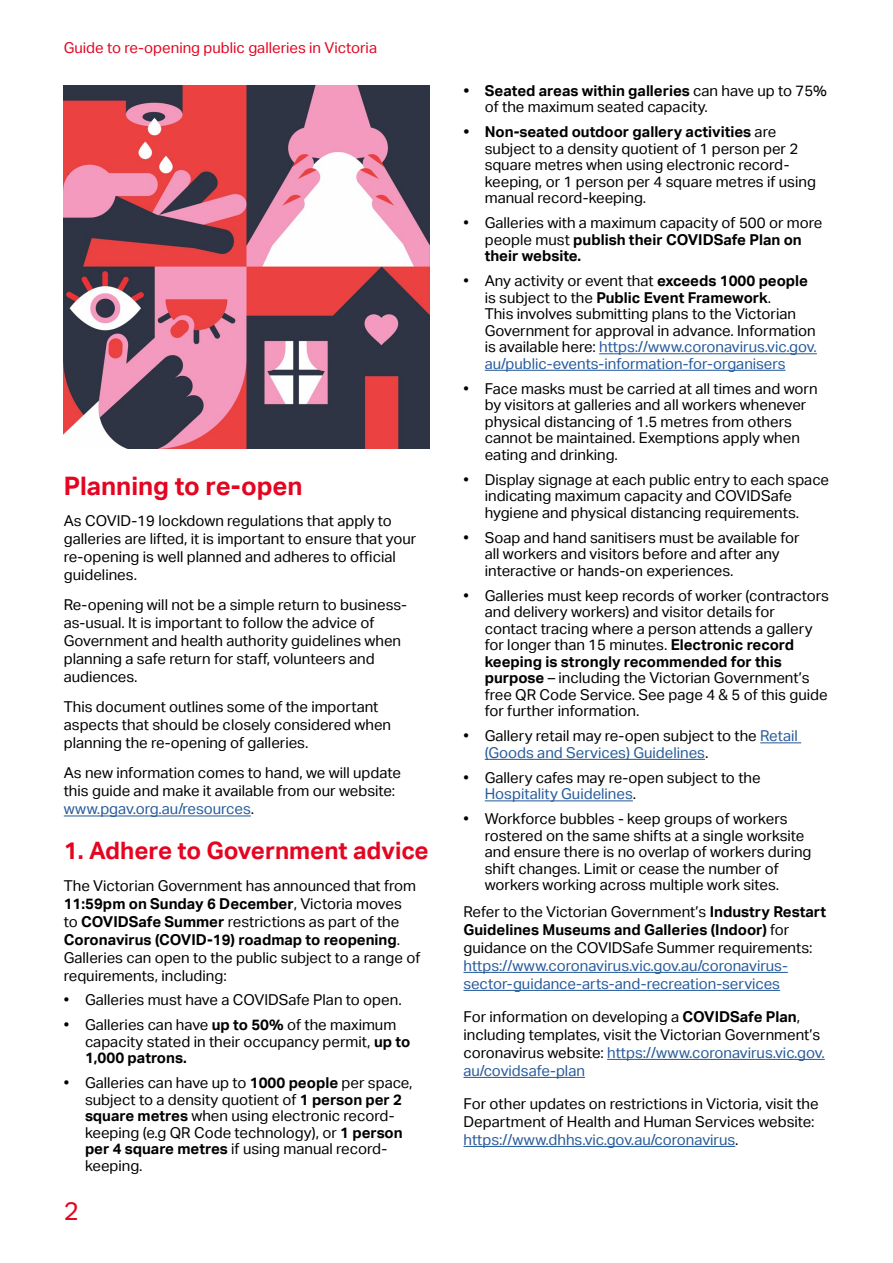
<style>
.page{position:relative;width:893px;height:1263px;background:#fff}
.page>*{position:absolute;margin:0;border:0;box-sizing:border-box;transform-origin:0 0}
.t1{font:700 25.5px "Aktiv Grotesk";color:#e40521}
.t2{font:25.5px "Aktiv Grotesk";color:#e40521}
.t3{font:700 24px "Aktiv Grotesk";color:#e40521}
.t4{font:15px/16.5px "Aktiv Grotesk";color:#000}
.t5{font:15px/18px "Aktiv Grotesk";color:#275b9b}
.t6{font:15px "Aktiv Grotesk";color:#e40521}
.s1{color:#020203}
.s2{color:#275b9b}
.s3{font-weight:700}
</style>
<div class="page">
<hr style="left:64px;top:815px;width:187px;height:1px;background:#275b9b">
<hr style="left:599px;top:353px;width:218px;height:1px;background:#275b9b">
<hr style="left:485px;top:370px;width:301px;height:1px;background:#275b9b">
<hr style="left:760px;top:742px;width:41px;height:1px;background:#275b9b">
<hr style="left:485px;top:759px;width:220px;height:1px;background:#275b9b">
<hr style="left:485px;top:800px;width:148px;height:1px;background:#275b9b">
<hr style="left:463px;top:972px;width:325px;height:1px;background:#275b9b">
<hr style="left:463px;top:990px;width:317px;height:1px;background:#275b9b">
<hr style="left:607px;top:1059px;width:218px;height:1px;background:#275b9b">
<hr style="left:463px;top:1077px;width:122px;height:1px;background:#275b9b">
<hr style="left:463px;top:1146px;width:272px;height:1px;background:#275b9b">
<img style="left:64px;top:85px;width:365px;height:364px">
<p class="t6" style="left:64px;top:39px;width:315px">Guide to re-opening public galleries in Victoria</p>
<h1 class="t1" style="left:64px;top:471px;width:240px">Planning to re-open</h1>
<p class="t4" style="left:64px;top:512px;width:354px;line-height:18px">As COVID-19 lockdown regulations that apply to galleries <span class="s1">are lifted, i</span>t is important to ensure that your re-opening is well planned and adheres to official guidelines.</p>
<p class="t4" style="left:64px;top:596px;width:345px;line-height:18px">Re-opening will not be a simple return to business&shy;as-usual. It is important to follow the advice of Government and health authority guidelines when planning a safe return for staff, volunteers and audiences.</p>
<p class="t4" style="left:64px;top:698px;width:329px;line-height:18px">This document outlines some of the important aspects that should be closely considered when planning the re-opening of galleries.</p>
<p class="t4" style="left:64px;top:764px;width:339px;line-height:18px">As new information comes to hand, we will update this guide and make it available from our website: <span class="s2">www.pgav.org.au/resources</span>.</p>
<h2 class="t3" style="left:64px;top:837px;width:366px">1. Adhere to Government advice</h2>
<p class="t4" style="left:64px;top:877px;width:358px;line-height:18px">The Victorian Government has announced that from <span class="s3">11:59pm on Sunday 6 December</span>, Victoria moves<br>to <span class="s3">COVIDSafe Summer</span> restrictions as part of the <span class="s3">Coronavirus (COVID-19) roadmap to reopening</span>.<br>Galleries can open to the public subject to a range of requirements, including:</p>
<p class="t4" style="left:64px;top:991px;width:339px">• Galleries must have a COVIDSafe Plan to open.</p>
<p class="t4" style="left:85px;top:1016px;width:327px;text-indent:-21px">• Galleries can have <span class="s3">up to 50%</span> of the maximum capacity stated in their occupancy permit, <span class="s3">up to<br>1,000 patrons.</span></p>
<p class="t4" style="left:85px;top:1074px;width:329px;text-indent:-21px">• Galleries can have up to <span class="s3">1000 people</span> per space, subject to a density quotient of <span class="s3">1 person per 2 square metres</span> when using electronic record&shy;keeping (e.g QR Code technology), or <span class="s3">1 person per 4 square metres</span> if using manual record&shy;keeping.</p>
<h1 class="t2" style="left:64px;top:1197px;width:17px">2</h1>
<p class="t4" style="left:485px;top:82px;width:344px;text-indent:-21px"><span class="s3">• Seated areas within galleries</span> can have up to 75% of the maximum seated capacity.</p>
<p class="t4" style="left:485px;top:124px;width:333px;text-indent:-21px"><span class="s3">• Non-seated outdoor gallery activities</span> are subject to a density quotient of 1 person per 2 square metres when using electronic record&shy;keeping, or 1 person per 4 square metres if using manual record-keeping.</p>
<p class="t4" style="left:485px;top:215px;width:339px;text-indent:-21px">• Galleries with a maximum capacity of 500 or more people must <span class="s3">publish their COVIDSafe Plan on their website.</span></p>
<p class="t4" style="left:485px;top:273px;width:334px;text-indent:-21px">• Any activity or event that <span class="s3">exceeds 1000 people </span>is subject to the <span class="s3">Public Event Framework</span>.<br>This involves submitting plans to the Victorian Government for approval in advance. Information is available here: <span class="s2">https://www.coronavirus.vic.gov. au/public-events-information-for-organisers</span></p>
<p class="t4" style="left:485px;top:380px;width:334px;text-indent:-21px">• Face masks must be carried at all times and worn by visitors at galleries and all workers whenever physical distancing of 1.5 metres from others cannot be maintained. Exemptions apply when eating and drinking.</p>
<p class="t4" style="left:485px;top:471px;width:346px;text-indent:-21px">• Display signage at each public entry to each space indicating maximum capacity and COVIDSafe hygiene and physical distancing requirements.</p>
<p class="t4" style="left:485px;top:529px;width:316px;text-indent:-21px">• Soap and hand sanitisers must be available for all workers and visitors before and after any interactive or hands-on experiences.</p>
<p class="t4" style="left:485px;top:587px;width:346px;text-indent:-21px">• Galleries must keep records of worker (contractors and delivery workers) and visitor details for contact tracing where a person attends a gallery for longer than 15 minutes. <span class="s3">Electronic record keeping is strongly recommended for this purpose</span> – including the Victorian Government’s free QR Code Service. See page 4 &amp; 5 of this guide for further information.</p>
<p class="t4" style="left:485px;top:728px;width:315px;text-indent:-21px">• Gallery retail may re-open subject to the <span class="s2">Retail (Goods and Services) Guidelines</span>.</p>
<p class="t4" style="left:485px;top:769px;width:277px;text-indent:-21px">• Gallery cafes may re-open subject to the<br><span class="s2">Hospitality Guidelines</span>.</p>
<p class="t4" style="left:485px;top:811px;width:328px;text-indent:-21px">• Workforce bubbles - keep groups of workers rostered on the same shifts at a single worksite and ensure there is no overlap of workers during shift changes. Limit or cease the number of workers working across multiple work sites.</p>
<p class="t4" style="left:463px;top:903px;width:364px;line-height:18px">Refer to the Victorian Government’s <span class="s3">Industry Restart<br>Guidelines Museums and Galleries (Indoor)</span> for guidance on the COVIDSafe Summer requirements:</p>
<p class="t5" style="left:463px;top:957px;width:326px">https://www.coronavirus.vic.gov.au/coronavirus&shy;sector-guidance-arts-and-recreation-services</p>
<p class="t4" style="left:463px;top:1008px;width:363px;line-height:18px">For information on developing a <span class="s3">COVIDSafe Plan</span>, including templates, visit the Victorian Government’s coronavirus website: <span class="s2">https://www.coronavirus.vic.gov. au/covidsafe-plan</span></p>
<p class="t4" style="left:463px;top:1095px;width:357px;line-height:18px">For other updates on restrictions in Victoria, visit the<br>Department of Health and Human Services website: <span class="s2">https://www.dhhs.vic.gov.au/coronavirus</span>.</p>
</div>
